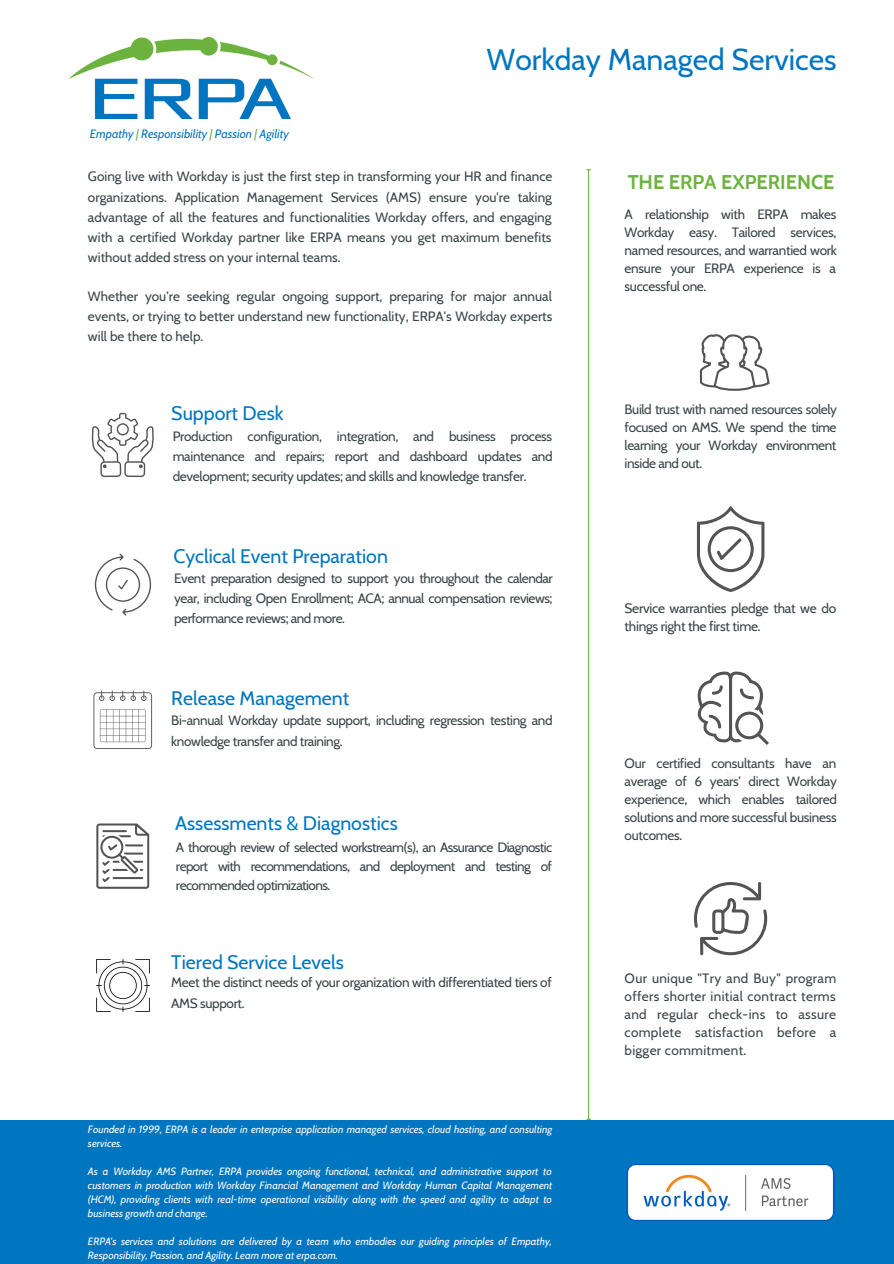
<style>
.page{position:relative;width:894px;height:1264px;background:#fff}
.page>*{position:absolute;margin:0;border:0;box-sizing:border-box;transform-origin:0 0}
.t1{font:30px "Cabin";color:#0076c0}
.t2{font:700 19.8px "Cabin";color:#6cb33f}
.t3{font:19.5px "Cabin";color:#0076c0}
.t4{font:13.65px/18px "Cabin";letter-spacing:-.02em;color:#394447}
.t5{font:13.5px/18px "Cabin";letter-spacing:-.025em;color:#394447;text-align:justify}
.t6{font:italic 12px "Cabin";color:#0076c0}
.t7{font:italic 10.5px/14px "Cabin";color:#fff}
.s1{color:#6cb33f}
</style>
<div class="page">
<div style="left:0;top:1119px;width:893px;height:144px;background:#0076c0"></div>
<img style="left:69px;top:38px;width:245px;height:81px">
<img style="left:626px;top:1163px;width:208px;height:58px">
<svg style="left:92px;top:413px;width:62px;height:64px"></svg>
<svg style="left:93px;top:690px;width:59px;height:59px"></svg>
<svg style="left:95px;top:553px;width:56px;height:62px"></svg>
<hr style="left:588px;top:170px;width:1px;height:948px;background:#6cb33f">
<img style="left:96px;top:959px;width:54px;height:53px">
<svg style="left:96px;top:823px;width:53px;height:65px"></svg>
<svg style="left:699px;top:334px;width:70px;height:57px"></svg>
<svg style="left:696px;top:506px;width:68px;height:86px"></svg>
<svg style="left:697px;top:671px;width:71px;height:74px"></svg>
<svg style="left:694px;top:882px;width:73px;height:73px"></svg>
<p class="t6" style="left:90px;top:127px;width:200px">Empathy <span class="s1">|</span> Responsibility <span class="s1">|</span> Passion <span class="s1">|</span> Agility</p>
<p class="t1" style="left:487px;top:41px;width:351px">Workday Managed Services</p>
<p class="t5" style="left:88px;top:166px;width:466px;line-height:20.2px">Going live with Workday is just the first step in transforming your HR and finance organizations. Application Management Services (AMS) ensure you're taking advantage of all the features and functionalities Workday offers, and engaging with a certified Workday partner like ERPA means you get maximum benefits without added stress on your internal teams.</p>
<p class="t5" style="left:88px;top:286px;width:466px;line-height:20.2px">Whether you're seeking regular ongoing support, preparing for major annual events, or trying to better understand new functionality, ERPA's Workday experts will be there to help.</p>
<p class="t3" style="left:171px;top:401px;width:114px">Support Desk</p>
<p class="t5" style="left:173px;top:426px;width:381px;line-height:20.2px">Production configuration, integration, and business process maintenance and repairs; report and dashboard updates and development; security updates; and skills and knowledge transfer.</p>
<p class="t3" style="left:173px;top:544px;width:216px">Cyclical Event Preparation</p>
<p class="t5" style="left:174px;top:567px;width:380px;line-height:20.2px">Event preparation designed to support you throughout the calendar year, including Open Enrollment; ACA; annual compensation reviews; performance reviews; and more.</p>
<p class="t3" style="left:171px;top:686px;width:179px">Release Management</p>
<p class="t5" style="left:171px;top:710px;width:383px;line-height:20.2px">Bi-annual Workday update support, including regression testing and knowledge transfer and training.</p>
<p class="t3" style="left:175px;top:811px;width:224px">Assessments &amp; Diagnostics</p>
<p class="t5" style="left:176px;top:837px;width:377px;line-height:19.2px">A thorough review of selected workstream(s), an Assurance Diagnostic report with recommendations, and deployment and testing of recommended optimizations.</p>
<p class="t3" style="left:171px;top:949px;width:174px">Tiered Service Levels</p>
<p class="t5" style="left:171px;top:972px;width:382px;line-height:20.2px">Meet the distinct needs of your organization with differentiated tiers of<br>AMS support.</p>
<p class="t7" style="left:88px;top:1121px;width:466px">Founded in 1999, ERPA is a leader in enterprise application managed services, cloud hosting, and consulting services.</p>
<p class="t7" style="left:88px;top:1163px;width:466px;text-align:justify">As a Workday AMS Partner, ERPA provides ongoing functional, technical, and administrative support to customers in production with Workday Financial Management and Workday Human Capital Management (HCM), providing clients with real-time operational visibility along with the speed and agility to adapt to business growth and change.</p>
<p class="t7" style="left:88px;top:1233px;width:465px">ERPA's services and solutions are delivered by a team who embodies our guiding principles of Empathy,<br>Responsibility, Passion, and Agility. Learn more at erpa.com.</p>
<p class="t2" style="left:627px;top:170px;width:208px">THE ERPA EXPERIENCE</p>
<p class="t5" style="left:624px;top:205px;width:214px">A relationship with ERPA makes Workday easy. Tailored services, named resources, and warrantied work ensure your ERPA experience is a successful one.</p>
<p class="t5" style="left:624px;top:400px;width:214px">Build trust with named resources solely focused on AMS. We spend the time learning your Workday environment inside and out.</p>
<p class="t4" style="left:624px;top:599px;width:213px">Service warranties pledge that we do things right the first time.</p>
<p class="t5" style="left:624px;top:754px;width:214px">Our certified consultants have an average of 6 years' direct Workday experience, which enables tailored solutions and more successful business outcomes.</p>
<p class="t5" style="left:624px;top:969px;width:213px">Our unique "Try and Buy" program offers shorter initial contract terms and regular check-ins to assure complete satisfaction before a bigger commitment.</p>
</div>
